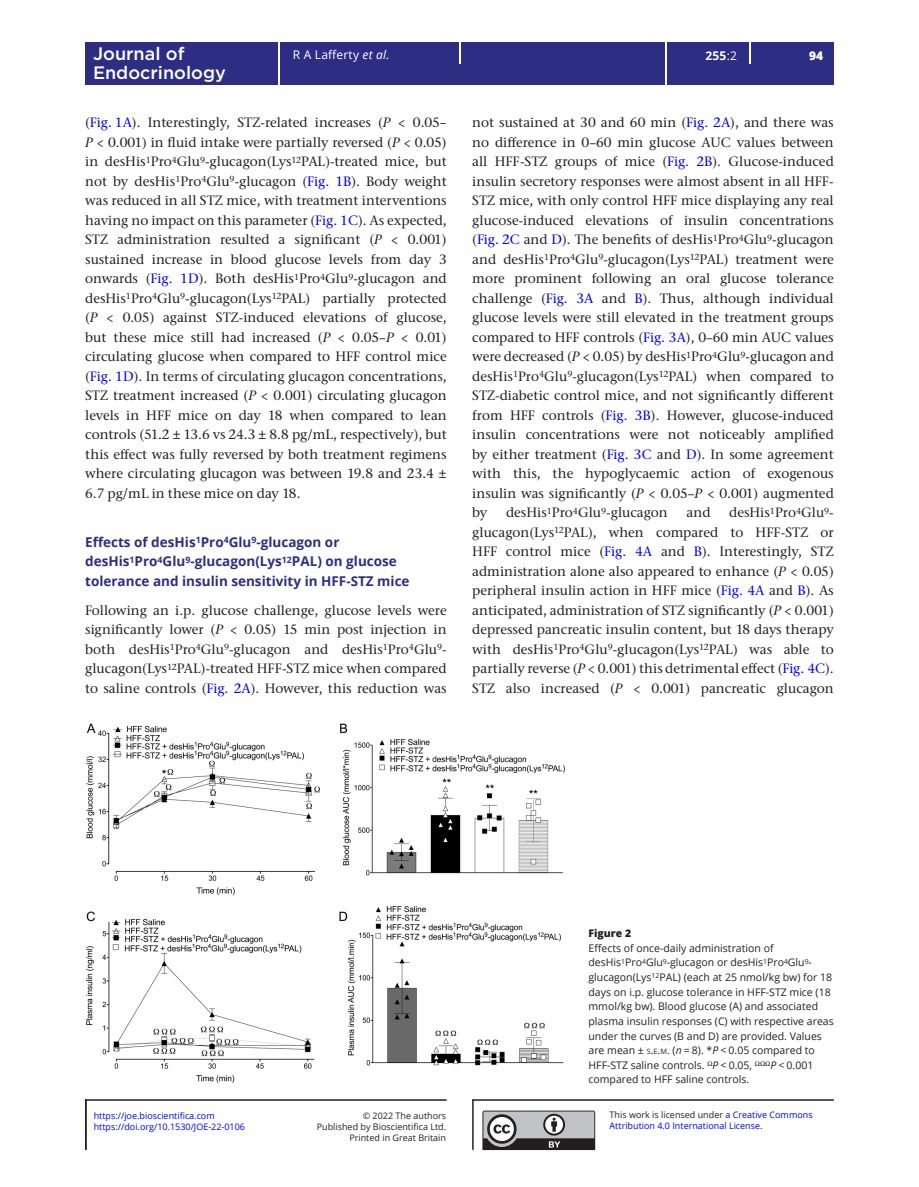
<style>
.page{position:relative;width:919px;height:1187px;background:#fff}
.page>*{position:absolute;margin:0;border:0;box-sizing:border-box;transform-origin:0 0}
.t1{font:500 18px "Gotham";color:#fff}
.TXT{font:500 13.5px/19.5px "Stone Serif ITC Pro";color:#231f20;text-align:justify}
.t2{font:700 13.5px/19.5px "Open Sans";color:#2d2e83}
.t3{font:12px "Open Sans";letter-spacing:.015em;color:#fff}
.t4{font:700 12px "Open Sans";color:#fff}
.t5{font:800 12px "Open Sans";color:#fff}
.FC{font:10.5px/14.7px "Open Sans";color:#231f20}
.FC-2{font:800 10.5px "Open Sans";color:#231f20}
.t6{font:9px/11.2px "Open Sans";color:#00f}
.t7{font:9px/10.8px "Open Sans";color:#231f20;text-align:right}
.s1{font-style:italic}
.s2{font-weight:400}
.s3{color:#00f}
.s4{font-size:7.35px}
.s5{font-style:inherit}
.s6{color:#231f20}
</style>
<div class="page">
<div style="left:85px;top:42px;width:749px;height:43px;background:#2d2e83"></div>
<hr style="left:278px;top:42px;width:1px;height:43px;background:#fff">
<hr style="left:665px;top:42px;width:1px;height:43px;background:#fff">
<svg style="left:459px;top:42px;width:1px;height:21px"></svg>
<svg style="left:749px;top:42px;width:1px;height:21px"></svg>
<img style="left:86px;top:723px;width:479px;height:360px">
<svg style="left:482px;top:1110px;width:113px;height:39px;background:#919091"></svg>
<hr style="left:85px;top:1099px;width:361px;height:1px;background:#231f20">
<hr style="left:85px;top:1099px;width:2px;height:50px;background:#231f20">
<hr style="left:472px;top:1099px;width:1px;height:50px;background:#231f20">
<hr style="left:472px;top:1099px;width:361px;height:1px;background:#231f20">
<h1 class="t1" style="left:93px;top:41px;width:93px">Journal of</h1>
<p class="t3" style="left:293px;top:47px;width:98px">R A Lafferty <span class="s1">et al.</span></p>
<p class="t4" style="left:705px;top:47px;width:33px">255<span class="s2">:2</span></p>
<p class="t5" style="left:809px;top:46px;width:16px">94</p>
<h1 class="t1" style="left:93px;top:61px;width:134px">Endocrinology</h1>
<p class="TXT" style="left:85px;top:113px;width:363px">(<span class="s3">Fig. 1A</span>). Interestingly, STZ-related increases (<span class="s1">P</span> &lt; 0.05<span class="s1">– P</span> &lt; 0.001) in fluid intake were partially reversed (<span class="s1">P</span> &lt; 0.05) in desHis<sup>1</sup>Pro<sup>4</sup>Glu<sup>9</sup>-glucagon(Lys<sup>12</sup>PAL)-treated mice, but not by desHis<sup>1</sup>Pro<sup>4</sup>Glu<sup>9</sup>-glucagon (<span class="s3">Fig. 1B</span>). Body weight was reduced in all STZ mice, with treatment interventions having no impact on this parameter (<span class="s3">Fig. 1C</span>). As expected, STZ administration resulted a significant (<span class="s1">P</span> &lt; 0.001) sustained increase in blood glucose levels from day 3 onwards (<span class="s3">Fig. 1D</span>). Both desHis<sup>1</sup>Pro<sup>4</sup>Glu<sup>9</sup>-glucagon and desHis<sup>1</sup>Pro<sup>4</sup>Glu<sup>9</sup>-glucagon(Lys<sup>12</sup>PAL) partially protected (<span class="s1">P</span> &lt; 0.05) against STZ-induced elevations of glucose, but these mice still had increased (<span class="s1">P</span> &lt; 0.05–<span class="s1">P</span> &lt; 0.01) circulating glucose when compared to HFF control mice (<span class="s3">Fig. 1D</span>). In terms of circulating glucagon concentrations, STZ treatment increased (<span class="s1">P</span> &lt; 0.001) circulating glucagon levels in HFF mice on day 18 when compared to lean controls (51.2 ± 13.6 vs 24.3 ± 8.8 pg/mL, respectively), but this effect was fully reversed by both treatment regimens where circulating glucagon was between 19.8 and 23.4 ± 6.7 pg/mL in these mice on day 18.</p>
<h2 class="t2" style="left:85px;top:531px;width:326px">Effects of desHis<sup>1</sup>Pro<sup>4</sup>Glu<sup>9</sup>-glucagon or desHis<sup>1</sup>Pro<sup>4</sup>Glu<sup>9</sup>-glucagon(Lys<sup>12</sup>PAL) on glucose tolerance and insulin sensitivity in HFF-STZ mice</h2>
<p class="TXT" style="left:85px;top:600px;width:363px">Following an i.p. glucose challenge, glucose levels were significantly lower (<span class="s1">P</span> &lt; 0.05) 15 min post injection in both desHis<sup>1</sup>Pro<sup>4</sup>Glu<sup>9</sup>-glucagon and desHis<sup>1</sup>Pro<sup>4</sup>Glu<sup>9</sup>- glucagon(Lys<sup>12</sup>PAL)-treated HFF-STZ mice when compared to saline controls (<span class="s3">Fig. 2A</span>). However, this reduction was</p>
<p class="TXT" style="left:472px;top:113px;width:363px">not sustained at 30 and 60 min (<span class="s3">Fig. 2A</span>), and there was no difference in 0–60 min glucose AUC values between all HFF-STZ groups of mice (<span class="s3">Fig. 2B</span>). Glucose-induced insulin secretory responses were almost absent in all HFF-STZ mice, with only control HFF mice displaying any real glucose-induced elevations of insulin concentrations (<span class="s3">Fig. 2C</span> and <span class="s3">D</span>). The benefits of desHis<sup>1</sup>Pro<sup>4</sup>Glu<sup>9</sup>-glucagon and desHis<sup>1</sup>Pro<sup>4</sup>Glu<sup>9</sup>-glucagon(Lys<sup>12</sup>PAL) treatment were more prominent following an oral glucose tolerance challenge (<span class="s3">Fig. 3A</span> and <span class="s3">B</span>). Thus, although individual glucose levels were still elevated in the treatment groups compared to HFF controls (<span class="s3">Fig. 3A</span>), 0–60 min AUC values were decreased (<span class="s1">P</span> &lt; 0.05) by desHis<sup>1</sup>Pro<sup>4</sup>Glu<sup>9</sup>-glucagon and desHis<sup>1</sup>Pro<sup>4</sup>Glu<sup>9</sup>-glucagon(Lys<sup>12</sup>PAL) when compared to STZ-diabetic control mice, and not significantly different from HFF controls (<span class="s3">Fig. 3B</span>). However, glucose-induced insulin concentrations were not noticeably amplified by either treatment (<span class="s3">Fig. 3C</span> and <span class="s3">D</span>). In some agreement with this, the hypoglycaemic action of exogenous insulin was significantly (<span class="s1">P</span> &lt; 0.05–<span class="s1">P</span> &lt; 0.001) augmented by</p>
<p class="TXT" style="left:472px;top:503px;width:363px;text-indent:257px">desHis<sup>1</sup>Pro<sup>4</sup>Glu<sup>9</sup>- glucagon(Lys<sup>12</sup>PAL), when compared to HFF-STZ or HFF control mice (<span class="s3">Fig. 4A</span> and <span class="s3">B</span>). Interestingly, STZ administration alone also appeared to enhance (<span class="s1">P</span> &lt; 0.05) peripheral insulin action in HFF mice (<span class="s3">Fig. 4A</span> and <span class="s3">B</span>). As anticipated, administration of STZ significantly (<span class="s1">P</span> &lt; 0.001) depressed pancreatic insulin content, but 18 days therapy with desHis<sup>1</sup>Pro<sup>4</sup>Glu<sup>9</sup>-glucagon(Lys<sup>12</sup>PAL) was able to partially reverse (<span class="s1">P</span> &lt; 0.001) this detrimental effect (<span class="s3">Fig. 4C</span>).<br>STZ also increased (<span class="s1">P</span> &lt; 0.001) pancreatic glucagon</p>
<p class="TXT" style="left:506px;top:503px;width:163px">desHis<sup>1</sup>Pro<sup>4</sup>Glu<sup>9</sup>-glucagon</p>
<p class="TXT" style="left:686px;top:503px;width:25px">and</p>
<p class="FC-2" style="left:588px;top:925px;width:44px">Figure 2</p>
<p class="FC" style="left:588px;top:940px;width:247px">Effects of once-daily administration of desHis<sup>1</sup>Pro<sup>4</sup>Glu<sup>9</sup>-glucagon or desHis<sup>1</sup>Pro<sup>4</sup>Glu<sup>9</sup>- glucagon(Lys<sup>12</sup>PAL) (each at 25 nmol/kg bw) for 18 days on i.p. glucose tolerance in HFF-STZ mice (18 mmol/kg bw). Blood glucose (A) and associated plasma insulin responses (C) with respective areas under the curves (B and D) are provided. Values are mean ± <span class="s4">S</span><span class="s5">.</span><span class="s4">E</span><span class="s5">.</span><span class="s4">M</span><span class="s5">.</span> (<span class="s1">n</span> = 8). *<span class="s1">P</span> &lt; 0.05 compared to HFF-STZ saline controls. <sup>Ω</sup><span class="s1">P</span> &lt; 0.05, <sup>ΩΩΩ</sup><span class="s1">P</span> &lt; 0.001 compared to HFF saline controls.</p>
<p class="t6" style="left:94px;top:1109px;width:123px">https://joe.bioscientifica.com</p>
<p class="t7" style="left:317px;top:1110px;width:131px">© 2022 The authors<br>Published by Bioscientifica Ltd.<br>Printed in Great Britain</p>
<p class="t6" style="left:609px;top:1108px;width:204px"><span class="s6">This work is licensed under</span> a Creative Commons<br>Attribution 4.0 International License.</p>
<p class="t6" style="left:94px;top:1121px;width:153px">https://doi.org/10.1530/JOE-22-0106</p>
</div>
